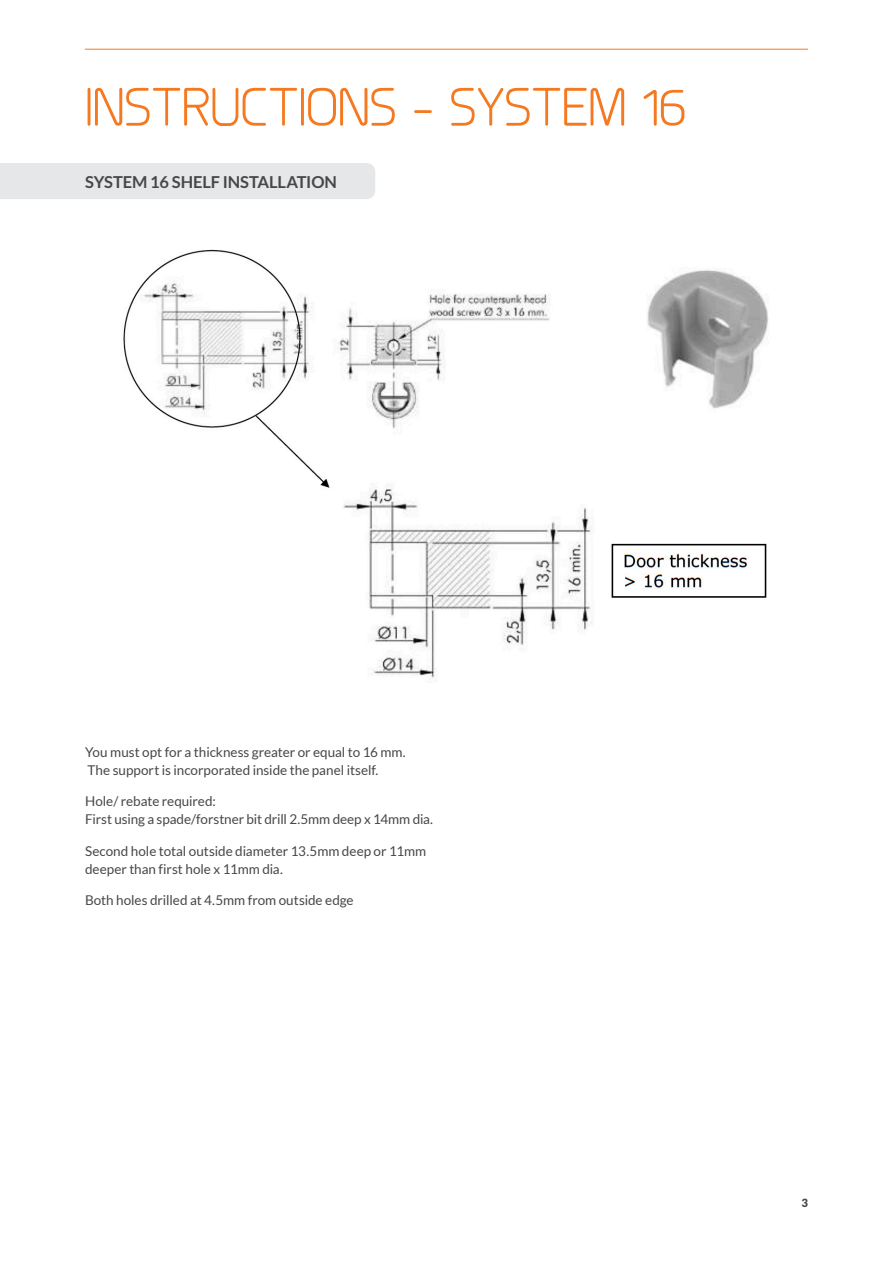
<style>
.page{position:relative;width:893px;height:1263px;background:#fff}
.page>*{position:absolute;margin:0;border:0;box-sizing:border-box;transform-origin:0 0}
.H2___9pt{font:54px "Planer";letter-spacing:-.03em;color:#f47921}
.H2___9pt-2{font:700 16.5px "Lato";letter-spacing:-.01em;color:#464748}
.H2___9pt-3{font:13.5px/18px "Lato";letter-spacing:-.005em;color:#464748}
.t1{font:900 11.25px "Lato";color:#464748}
</style>
<div class="page">
<hr style="left:85px;top:49px;width:723px;height:1px;background:#f47921">
<div style="left:0;top:163px;width:375px;height:36px;background:#e6e7e9"></div>
<img style="left:123px;top:249px;width:646px;height:434px">
<p class="H2___9pt" style="left:85px;top:75px;width:604px">INSTRUCTIONS - SYSTEM 16</p>
<p class="H2___9pt-2" style="left:85px;top:172px;width:253px">SYSTEM 16 SHELF INSTALLATION</p>
<p class="H2___9pt-3" style="left:85px;top:743px;width:322px">You must opt for a thickness greater or equal to 16 mm.<br>The support is incorporated inside the panel itself.</p>
<p class="H2___9pt-3" style="left:85px;top:792px;width:349px">Hole/ rebate required:<br>First using a spade/forstner bit drill 2.5mm deep x 14mm dia.</p>
<p class="H2___9pt-3" style="left:85px;top:842px;width:343px">Second hole total outside diameter 13.5mm deep or 11mm deeper than first hole x 11mm dia.</p>
<p class="H2___9pt-3" style="left:85px;top:891px;width:270px">Both holes drilled at 4.5mm from outside edge</p>
<p class="t1" style="left:801px;top:1197px;width:8px">3</p>
</div>
